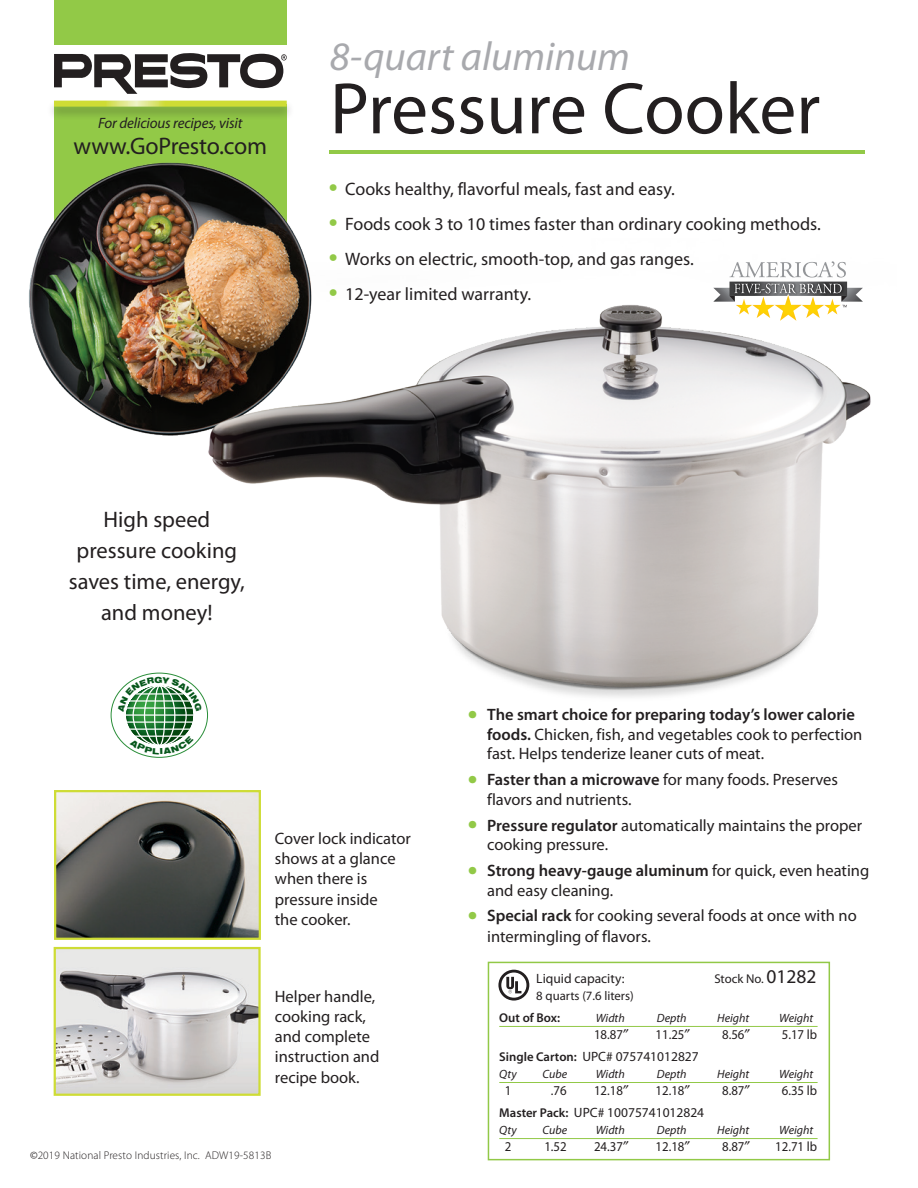
<style>
.page{position:relative;width:918px;height:1188px;background:#fff}
.page>*{position:absolute;margin:0;border:0;box-sizing:border-box;transform-origin:0 0}
.t1{font:73.5px "Myriad Pro";color:#231f20}
.t2{font:italic 40.5px "Myriad Pro";color:#a8a9ad}
.t3{font:24px "Myriad Pro";letter-spacing:-.01em;color:#231f20}
.t4{font:22.5px "Myriad Pro";color:#231f20}
.t5{font:18px "Myriad Pro";color:#231f20}
.t6{font:16.5px/20.2px "Myriad Pro";color:#231f20}
.t7{font:italic 15px "Myriad Pro";letter-spacing:-.01em;color:#231f20}
.t8{font:13.5px "Myriad Pro";color:#231f20}
.t9{font:13.5px "Myriad Pro";color:#231f20;scale:.95 1}
.t10{font:12.75px "Myriad Pro";color:#231f20}
.t11{font:600 12.75px "Myriad Pro";color:#231f20}
.t12{font:italic 12px "Myriad Pro";color:#231f20}
.t13{font:300 11.25px "Myriad Pro";letter-spacing:.01em;color:#231f20}
.s1{font-weight:600;font-size:28.5px;color:#92c947}
.s2{font-weight:700;font-size:28.5px;color:#92c947}
.s3{font-weight:600}
.s4{font-weight:400}
.s5{font-size:19.5px}
.s6{font-weight:600;font-size:12.75px}
</style>
<div class="page">
<hr style="left:329px;top:150px;width:536px;height:4px;background:#92c947">
<div style="left:54px;top:104px;width:233px;height:246px;background:#92c947"></div>
<div style="left:54px;top:0;width:233px;height:45px;background:#92c947"></div>
<div style="left:46px;top:99px;width:249px;height:22px;background:#231f20;opacity:.3"></div>
<svg style="left:54px;top:101px;width:233px;height:6px"></svg>
<svg style="left:54px;top:53px;width:233px;height:41px"></svg>
<img style="left:29px;top:162px;width:268px;height:270px">
<img style="left:137px;top:238px;width:734px;height:496px">
<svg style="left:111px;top:673px;width:97px;height:84px"></svg>
<img style="left:57px;top:793px;width:201px;height:144px">
<div style="left:54px;top:790px;width:207px;height:150px;border:2px solid #cedc35"></div>
<img style="left:57px;top:950px;width:201px;height:143px">
<div style="left:54px;top:947px;width:207px;height:149px;border:2px solid #cedc35"></div>
<hr style="left:499px;top:1026px;width:319px;height:1px;background:#92c947">
<hr style="left:499px;top:1082px;width:319px;height:1px;background:#92c947">
<hr style="left:499px;top:1138px;width:319px;height:1px;background:#92c947">
<div style="left:488px;top:962px;width:342px;height:198px;border:2px solid #92c947"></div>
<svg style="left:498px;top:970px;width:31px;height:31px"></svg>
<svg style="left:713px;top:261px;width:150px;height:60px"></svg>
<svg style="left:118px;top:677px;width:84px;height:77px"></svg>
<p class="t7" style="left:98px;top:114px;width:146px">For delicious recipes, visit</p>
<p class="t3" style="left:74px;top:131px;width:195px">www.GoPresto.com</p>
<p class="t2" style="left:330px;top:32px;width:302px">8-quart aluminum</p>
<p class="t1" style="left:330px;top:63px;width:492px">Pressure Cooker</p>
<p class="t5" style="left:329px;top:178px;width:348px"><span class="s1">•</span> Cooks healthy, flavorful meals, fast and easy.</p>
<p class="t5" style="left:329px;top:213px;width:494px"><span class="s1">•</span> Foods cook 3 to 10 times faster than ordinary cooking methods.</p>
<p class="t5" style="left:329px;top:248px;width:367px"><span class="s1">•</span> Works on electric, smooth-top, and gas ranges.</p>
<p class="t5" style="left:329px;top:282px;width:204px"><span class="s1">•</span> 12-year limited warranty.</p>
<p class="t4" style="left:103px;top:506px;width:108px">High speed</p>
<p class="t4" style="left:77px;top:536px;width:162px">pressure cooking</p>
<p class="t4" style="left:69px;top:567px;width:178px">saves time, energy,</p>
<p class="t4" style="left:101px;top:598px;width:113px">and money!</p>
<p class="t6" style="left:275px;top:828px;width:138px">Cover lock indicator shows at a glance when there is pressure inside<br>the cooker.</p>
<p class="t6" style="left:487px;top:705px;width:377px;line-height:19.5px;text-indent:-20px"><span class="s2">•</span> <span class="s3">The smart choice for preparing today’s lower calorie foods.</span> Chicken, fish, and vegetables cook to perfection fast. Helps tenderize leaner cuts of meat.</p>
<p class="t6" style="left:487px;top:770px;width:352px;line-height:19.5px;text-indent:-20px"><span class="s2">•</span> <span class="s3">Faster than a microwave</span> for many foods. Preserves flavors and nutrients.</p>
<p class="t6" style="left:487px;top:815px;width:377px;line-height:19.5px;text-indent:-20px"><span class="s2">•</span> <span class="s3">Pressure regulator</span> automatically maintains the proper cooking pressure.</p>
<p class="t6" style="left:487px;top:860px;width:384px;line-height:19.5px;text-indent:-20px"><span class="s2">•</span> <span class="s3">Strong heavy-gauge aluminum</span> for quick, even heating and easy cleaning.</p>
<p class="t6" style="left:487px;top:905px;width:371px;line-height:21px;text-indent:-20px"><span class="s2">•</span> <span class="s3">Special rack</span> for cooking several foods at once with no intermingling of flavors.</p>
<p class="t6" style="left:275px;top:986px;width:106px">Helper handle, cooking rack, and complete instruction and recipe book.</p>
<p class="t13" style="left:30px;top:1149px;width:243px"><span class="s4">©</span>2019 National Presto Industries, Inc. ADW19-5813B</p>
<p class="t8" style="left:536px;top:970px;width:90px">Liquid capacity:</p>
<p class="t10" style="left:714px;top:971px;width:104px">Stock No. <span class="s5">01282</span></p>
<p class="t10" style="left:536px;top:988px;width:99px">8 quarts (7.6 liters)</p>
<p class="t11" style="left:499px;top:1010px;width:62px">Out of Box:</p>
<p class="t12" style="left:596px;top:1011px;width:31px">Width</p>
<p class="t12" style="left:657px;top:1011px;width:31px">Depth</p>
<p class="t12" style="left:717px;top:1011px;width:34px">Height</p>
<p class="t12" style="left:779px;top:1011px;width:36px">Weight</p>
<p class="t9" style="left:594px;top:1026px;width:32px">18.87</p>
<p class="t9" style="left:656px;top:1026px;width:32px">11.25</p>
<p class="t9" style="left:722px;top:1026px;width:25px">8.56</p>
<p class="t9" style="left:782px;top:1026px;width:39px">5.17 lb</p>
<p class="t8" style="left:499px;top:1049px;width:201px"><span class="s6">Single Carton:</span> UPC# 075741012827</p>
<p class="t12" style="left:499px;top:1067px;width:19px">Qty</p>
<p class="t12" style="left:542px;top:1067px;width:26px">Cube</p>
<p class="t12" style="left:596px;top:1067px;width:31px">Width</p>
<p class="t12" style="left:657px;top:1067px;width:31px">Depth</p>
<p class="t12" style="left:717px;top:1067px;width:34px">Height</p>
<p class="t12" style="left:779px;top:1067px;width:36px">Weight</p>
<p class="t9" style="left:505px;top:1082px;width:8px">1</p>
<p class="t9" style="left:551px;top:1082px;width:18px">.76</p>
<p class="t9" style="left:594px;top:1082px;width:32px">12.18</p>
<p class="t9" style="left:656px;top:1082px;width:32px">12.18</p>
<p class="t9" style="left:722px;top:1082px;width:25px">8.87</p>
<p class="t9" style="left:782px;top:1082px;width:39px">6.35 lb</p>
<p class="t8" style="left:499px;top:1105px;width:206px"><span class="s6">Master Pack:</span> UPC# 10075741012824</p>
<p class="t12" style="left:499px;top:1123px;width:19px">Qty</p>
<p class="t12" style="left:542px;top:1123px;width:26px">Cube</p>
<p class="t12" style="left:596px;top:1123px;width:31px">Width</p>
<p class="t12" style="left:657px;top:1123px;width:31px">Depth</p>
<p class="t12" style="left:717px;top:1123px;width:34px">Height</p>
<p class="t12" style="left:779px;top:1123px;width:36px">Weight</p>
<p class="t9" style="left:505px;top:1138px;width:8px">2</p>
<p class="t9" style="left:544px;top:1138px;width:25px">1.52</p>
<p class="t9" style="left:594px;top:1138px;width:32px">24.37</p>
<p class="t9" style="left:656px;top:1138px;width:32px">12.18</p>
<p class="t9" style="left:722px;top:1138px;width:25px">8.87</p>
<p class="t9" style="left:775px;top:1138px;width:46px">12.71 lb</p>
</div>
